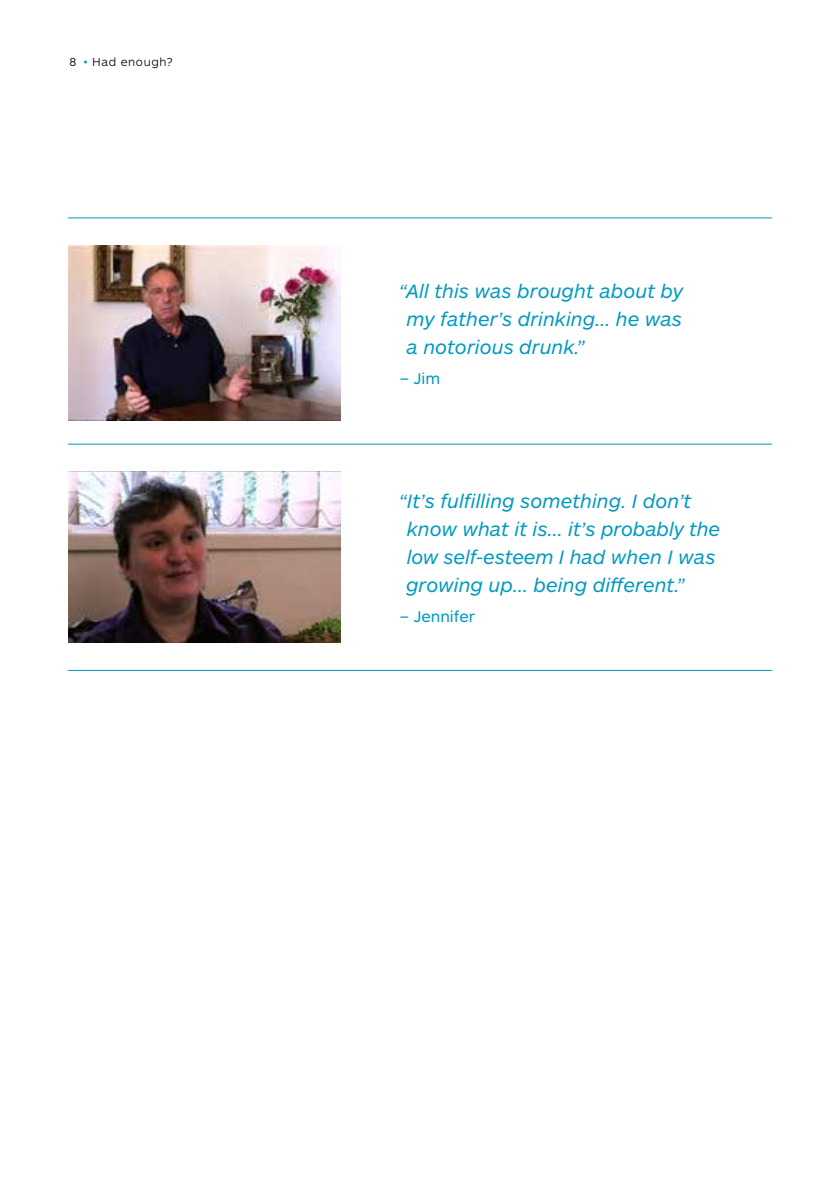
<style>
.page{position:relative;width:840px;height:1191px;background:#fff}
.page>*{position:absolute;margin:0;border:0;box-sizing:border-box;transform-origin:0 0}
.t1{font:italic 20px/28px "ARS Maquette Pro";color:#0099c0;text-align:justify}
.t2{font:16px "ARS Maquette Pro";color:#0099c0}
.t3{font:300 12px "ARS Maquette Pro";letter-spacing:.05em;color:#000}
.s1{color:#0099c0}
</style>
<div class="page">
<hr style="left:839px;top:0;width:1px;height:1191px;background:#ebf5f9">
<hr style="left:68px;top:444px;width:703px;height:1px;background:#0099c0">
<hr style="left:68px;top:217px;width:703px;height:1px;background:#0099c0">
<hr style="left:68px;top:670px;width:703px;height:1px;background:#0099c0">
<img style="left:68px;top:472px;width:272px;height:170px">
<img style="left:68px;top:246px;width:272px;height:174px">
<p class="t3" style="left:69px;top:54px;width:105px">8 <span class="s1">•</span> Had enough?</p>
<p class="t1" style="left:406px;top:276px;width:278px;text-indent:-8px">“All this was brought about by my father’s drinking... he was a notorious drunk.”</p>
<p class="t2" style="left:399px;top:368px;width:42px">– Jim</p>
<p class="t1" style="left:406px;top:486px;width:315px;text-align:left;text-indent:-7px">“It’s fulfilling something. I don’t know what it is... it’s probably the low self-esteem I had when I was growing up... being different.”</p>
<p class="t2" style="left:399px;top:606px;width:77px">– Jennifer</p>
</div>
